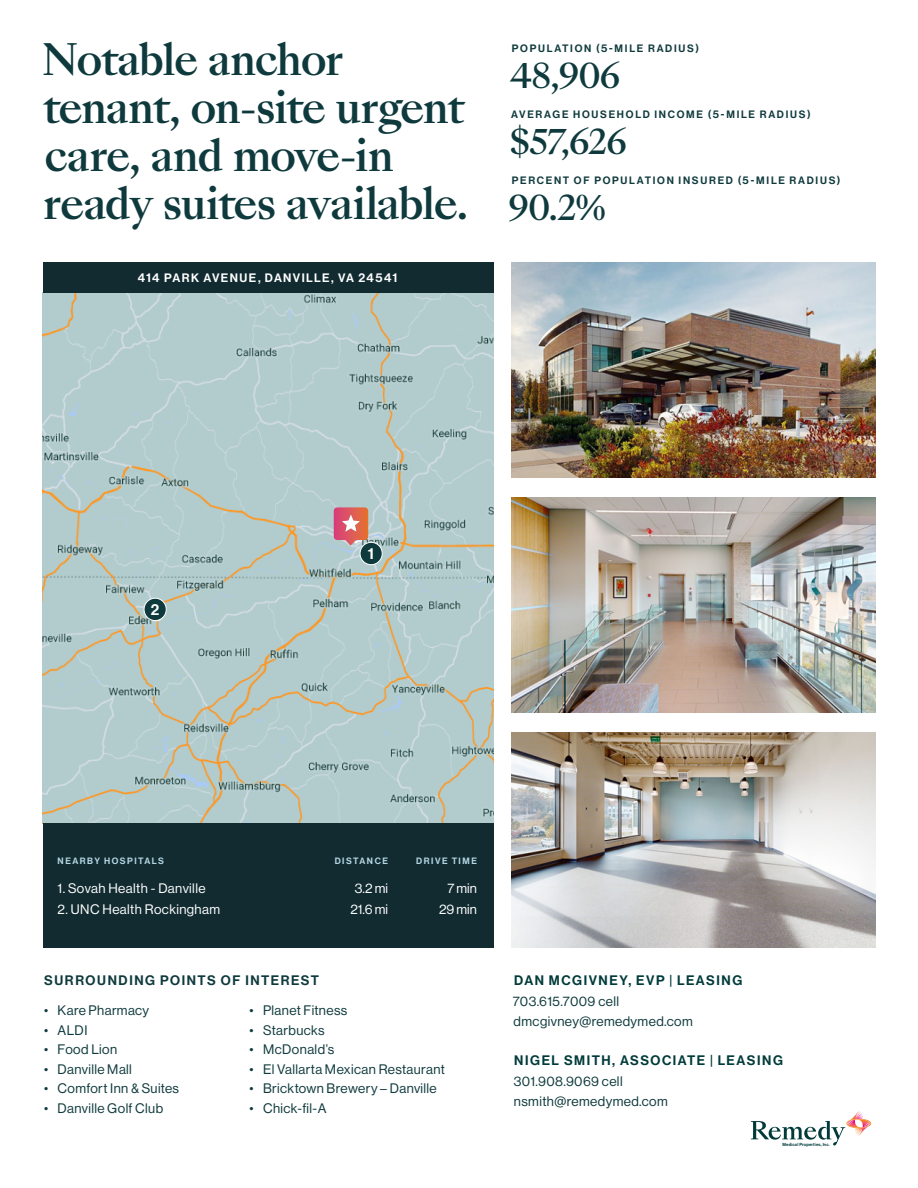
<style>
.page{position:relative;width:918px;height:1188px;background:#fff}
.page>*{position:absolute;margin:0;border:0;box-sizing:border-box;transform-origin:0 0}
.Sang_Bleu_-_H2{font:500 42px/48px "Sang Bleu Kingdom";letter-spacing:-.04em;color:#0f3a3d}
.H2_Alt{font:500 33px "Sang Bleu Kingdom";letter-spacing:-.03em;color:#0f3a3d}
.Neue_Haas_-_H5__All_Caps{font:15px "N Haas Grotesk DS Pro 65 Md";color:#fff}
.Small{font:13.5px "N Haas Grotesk DS Pro 55 Rg";letter-spacing:.03em;color:#0f3a3d}
.Small-2{font:13.5px "N Haas Grotesk DS Pro 55 Rg";letter-spacing:.03em;color:#fff}
.Neue_Haas_-_H5__All_Caps-2{font:13.5px "N Haas Grotesk DS Pro 65 Md";letter-spacing:.115em;color:#003b3a}
.Neue_Haas_-_H5__All_Caps-3{font:13.5px "N Haas Grotesk DS Pro 65 Md";letter-spacing:.12em;color:#0f3a3d}
.Neue_Haas_-_H5__All_Caps-4{font:12px "N Haas Grotesk DS Pro 65 Md";letter-spacing:.115em;color:#fff}
.ALL_CAP_alt{font:10.5px "N Haas Grotesk DS Pro 65 Md";letter-spacing:.165em;color:#0f3a3d}
.Neue_Haas_-_H5__All_Caps-5{font:9px "N Haas Grotesk DS Pro 65 Md";letter-spacing:.165em;color:#b6d8e4}
.t1{font:4.35px "N Haas Grotesk DS Pro 65 Md";letter-spacing:.03em;color:#003b3a}
</style>
<div class="page">
<img style="left:43px;top:293px;width:451px;height:531px">
<img style="left:511px;top:732px;width:364px;height:216px">
<img style="left:511px;top:497px;width:364px;height:216px">
<div style="left:43px;top:824px;width:450px;height:124px;background:#112b31"></div>
<div style="left:43px;top:262px;width:451px;height:31px;background:#112b31"></div>
<div style="left:360px;top:542px;width:22px;height:23px;background:#0f3a3d;border-radius:50%"></div>
<div style="left:360px;top:542px;width:23px;height:23px;border:1px solid #fff;border-radius:50%"></div>
<div style="left:144px;top:598px;width:22px;height:23px;background:#0f3a3d;border-radius:50%"></div>
<div style="left:144px;top:598px;width:23px;height:23px;border:1px solid #fff;border-radius:50%"></div>
<svg style="left:334px;top:507px;width:34px;height:39px"></svg>
<svg style="left:751px;top:1112px;width:120px;height:34px"></svg>
<img style="left:511px;top:262px;width:364px;height:216px">
<p class="Sang_Bleu_-_H2" style="left:42px;top:37px;width:428px">Notable anchor tenant, on-site urgent care, and move-in ready suites available.</p>
<p class="ALL_CAP_alt" style="left:512px;top:42px;width:189px">POPULATION (5-MILE RADIUS)</p>
<p class="H2_Alt" style="left:510px;top:52px;width:113px">48,906</p>
<p class="ALL_CAP_alt" style="left:511px;top:108px;width:301px">AVERAGE HOUSEHOLD INCOME (5-MILE RADIUS)</p>
<p class="H2_Alt" style="left:510px;top:118px;width:119px">$57,626</p>
<p class="ALL_CAP_alt" style="left:512px;top:174px;width:330px">PERCENT OF POPULATION INSURED (5-MILE RADIUS)</p>
<p class="H2_Alt" style="left:508px;top:184px;width:99px">90.2%</p>
<p class="Neue_Haas_-_H5__All_Caps-4" style="left:138px;top:271px;width:261px">414 PARK AVENUE, DANVILLE, VA 24541</p>
<p class="Neue_Haas_-_H5__All_Caps" style="left:151px;top:601px;width:10px">2</p>
<p class="Neue_Haas_-_H5__All_Caps" style="left:368px;top:545px;width:8px">1</p>
<p class="Neue_Haas_-_H5__All_Caps-5" style="left:58px;top:856px;width:108px">NEARBY HOSPITALS</p>
<p class="Neue_Haas_-_H5__All_Caps-5" style="left:335px;top:856px;width:55px">DISTANCE</p>
<p class="Small-2" style="left:58px;top:881px;width:150px">1. Sovah Health - Danville</p>
<p class="Small-2" style="left:355px;top:881px;width:35px">3.2 mi</p>
<p class="Small-2" style="left:58px;top:902px;width:164px">2. UNC Health Rockingham</p>
<p class="Small-2" style="left:350px;top:902px;width:39px">21.6 mi</p>
<p class="Neue_Haas_-_H5__All_Caps-5" style="left:416px;top:856px;width:62px">DRIVE TIME</p>
<p class="Small-2" style="left:447px;top:881px;width:31px">7 min</p>
<p class="Small-2" style="left:439px;top:902px;width:39px">29 min</p>
<p class="Neue_Haas_-_H5__All_Caps-3" style="left:44px;top:973px;width:277px">SURROUNDING POINTS OF INTEREST</p>
<p class="Neue_Haas_-_H5__All_Caps-2" style="left:514px;top:972px;width:230px">DAN MCGIVNEY, EVP | LEASING</p>
<p class="Small" style="left:513px;top:994px;width:108px">703.615.7009 cell</p>
<p class="Small" style="left:514px;top:1013px;width:181px">dmcgivney@remedymed.com</p>
<p class="Neue_Haas_-_H5__All_Caps-2" style="left:514px;top:1052px;width:270px">NIGEL SMITH, ASSOCIATE | LEASING</p>
<p class="Small" style="left:514px;top:1074px;width:110px">301.908.9069 cell</p>
<p class="Small" style="left:514px;top:1094px;width:155px">nsmith@remedymed.com</p>
<p class="Small" style="left:44px;top:1003px;width:107px">• Kare Pharmacy</p>
<p class="Small" style="left:44px;top:1023px;width:45px">• ALDI</p>
<p class="Small" style="left:44px;top:1042px;width:75px">• Food Lion</p>
<p class="Small" style="left:44px;top:1062px;width:89px">• Danville Mall</p>
<p class="Small" style="left:44px;top:1081px;width:137px">• Comfort Inn &amp; Suites</p>
<p class="Small" style="left:44px;top:1101px;width:121px">• Danville Golf Club</p>
<p class="Small" style="left:250px;top:1003px;width:99px">• Planet Fitness</p>
<p class="Small" style="left:250px;top:1023px;width:76px">• Starbucks</p>
<p class="Small" style="left:250px;top:1042px;width:86px">• McDonald’s</p>
<p class="Small" style="left:250px;top:1062px;width:197px">• El Vallarta Mexican Restaurant</p>
<p class="Small" style="left:250px;top:1081px;width:189px">• Bricktown Brewery – Danville</p>
<p class="Small" style="left:250px;top:1101px;width:78px">• Chick-fil-A</p>
<p class="t1" style="left:783px;top:1142px;width:49px">Medical Properties, Inc.</p>
</div>
